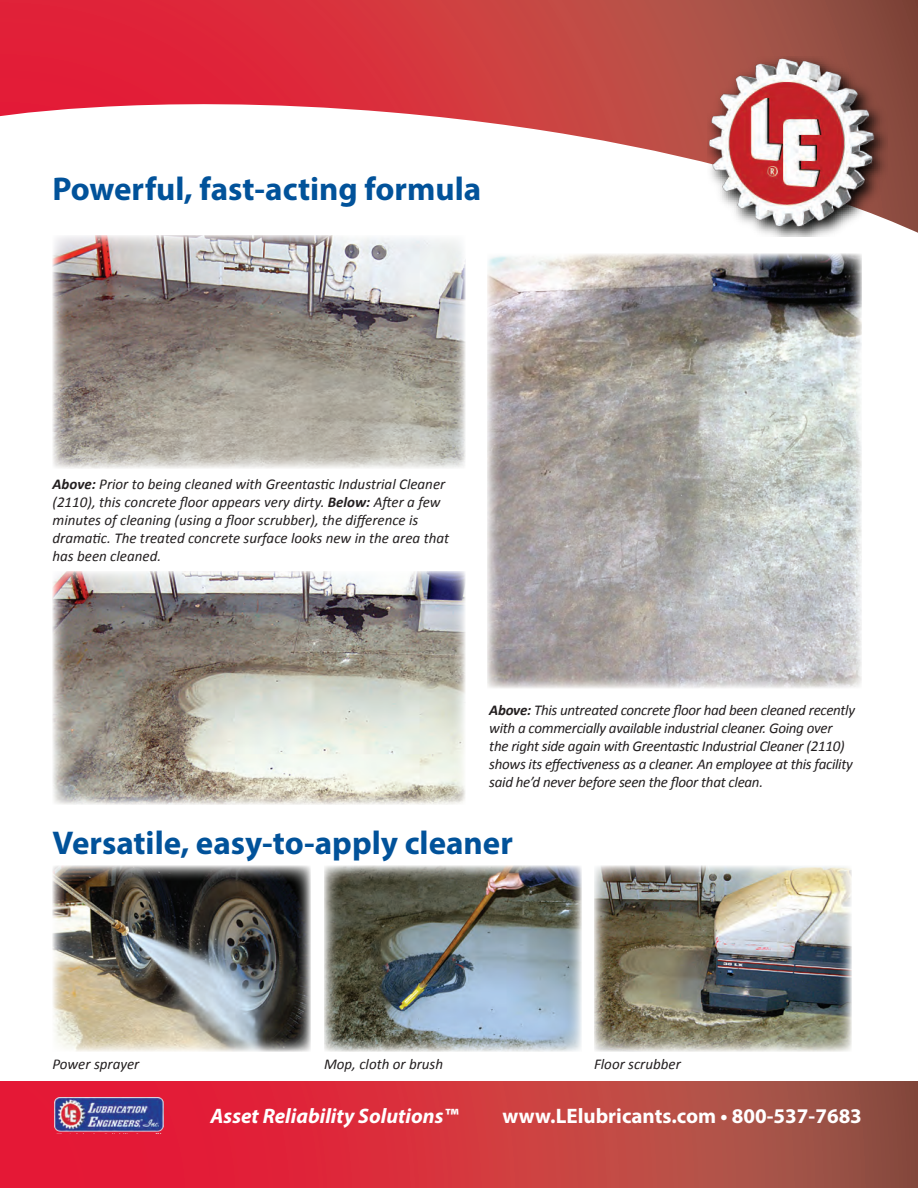
<style>
.page{position:relative;width:918px;height:1188px;background:#fff}
.page>*{position:absolute;margin:0;border:0;box-sizing:border-box;transform-origin:0 0}
.t1{font:700 33px "Myriad Pro";color:#01529a}
.t2{font:700 21px "Myriad Pro";color:#fff}
.t3{font:italic 700 21px "Myriad Pro";color:#fff}
.t4{font:italic 15px/18px "Calibri";letter-spacing:-.015em;color:#231f20}
.s1{font-weight:700}
</style>
<div class="page">
<svg style="left:0;top:0;width:918px;height:233px"></svg>
<svg style="left:0;top:1082px;width:918px;height:106px;background:#c8373e"></svg>
<img style="left:707px;top:57px;width:180px;height:180px">
<img style="left:54px;top:1097px;width:110px;height:36px">
<img style="left:52px;top:235px;width:414px;height:233px">
<img style="left:52px;top:571px;width:414px;height:233px">
<img style="left:487px;top:254px;width:375px;height:434px">
<img style="left:52px;top:866px;width:258px;height:186px">
<img style="left:324px;top:866px;width:258px;height:186px">
<img style="left:594px;top:866px;width:258px;height:185px">
<h1 class="t1" style="left:52px;top:167px;width:430px">Powerful, fast-acting formula</h1>
<p class="t4" style="left:52px;top:474px;width:398px"><span class="s1">Above:</span> Prior to being cleaned with Greentastic Industrial Cleaner (2110), this concrete floor appears very dirty. <span class="s1">Below:</span> After a few minutes of cleaning (using a floor scrubber), the difference is dramatic. The treated concrete surface looks new in the area that has been cleaned.</p>
<p class="t4" style="left:489px;top:700px;width:367px"><span class="s1">Above:</span> This untreated concrete floor had been cleaned recently with a commercially available industrial cleaner. Going over the right side again with Greentastic Industrial Cleaner (2110) shows its effectiveness as a cleaner. An employee at this facility said he’d never before seen the floor that clean.</p>
<h1 class="t1" style="left:52px;top:821px;width:462px">Versatile, easy-to-apply cleaner</h1>
<p class="t4" style="left:52px;top:1055px;width:88px">Power sprayer</p>
<p class="t4" style="left:324px;top:1055px;width:121px">Mop, cloth or brush</p>
<p class="t4" style="left:594px;top:1055px;width:88px">Floor scrubber</p>
<h2 class="t3" style="left:211px;top:1103px;width:249px">Asset Reliability Solutions™</h2>
<h2 class="t2" style="left:503px;top:1102px;width:361px">www.LElubricants.com • 800-537-7683</h2>
</div>
